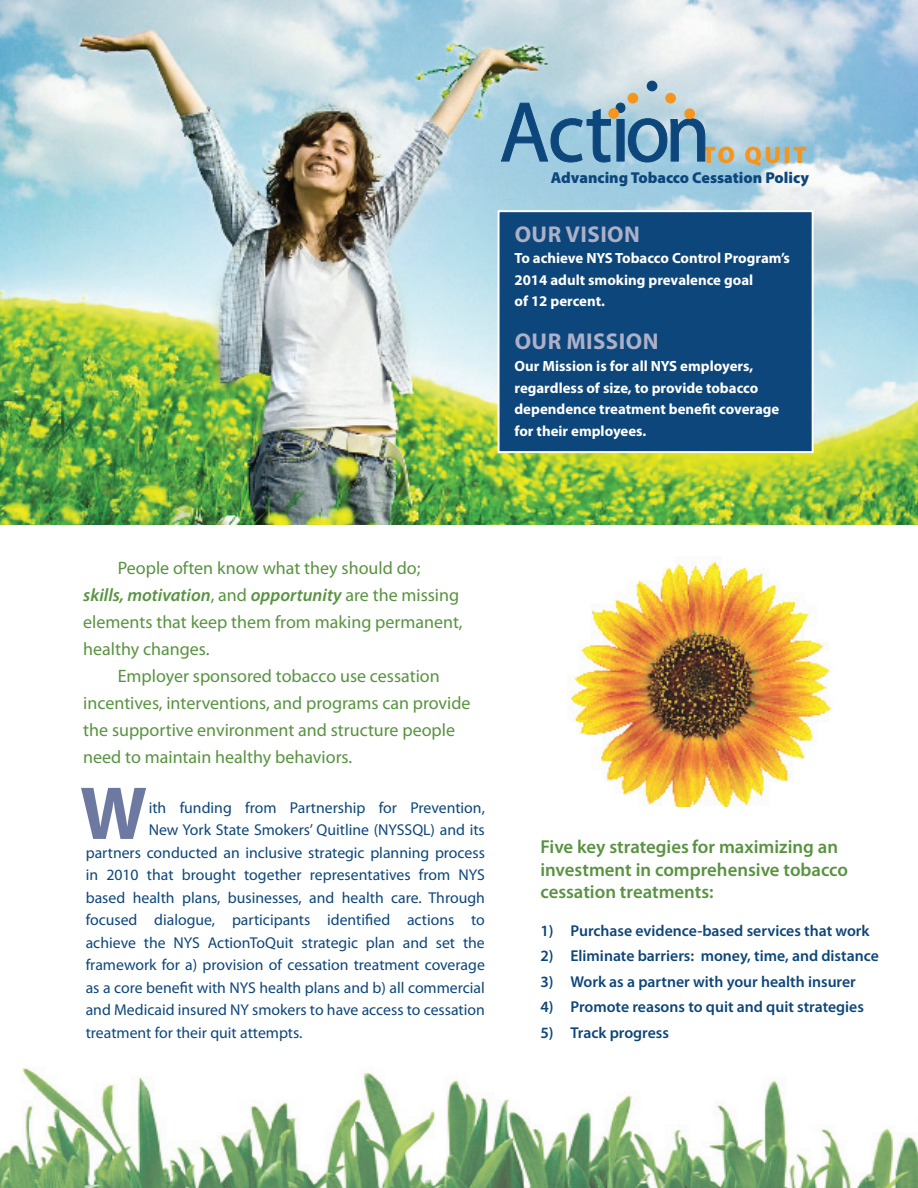
<style>
.page{position:relative;width:918px;height:1188px;background:#fff}
.page>*{position:absolute;margin:0;border:0;box-sizing:border-box;transform-origin:0 0}
.t1{font:85.95px "Myriad Pro";letter-spacing:-.02em;color:#0d467a;scale:.95 1}
.t2{font:700 75.75px "Myriad Pro";color:#6d79a0}
.t3{font:900 24px "Myriad Pro";letter-spacing:.1em;color:#f4951e}
.t4{font:700 22.95px "Myriad Pro";letter-spacing:.02em;color:#acb0c8}
.t5{font:600 18.75px "Myriad Pro";color:#589340}
.t6{font:18px/27px "Myriad Pro";color:#589340}
.t7{font:15.75px "Myriad Pro";color:#0d467a}
.t8{font:600 15.75px "Myriad Pro";color:#0d467a}
.t9{font:900 15.75px "Myriad Pro";color:#0d467a}
.t10{font:700 14.85px "Myriad Pro";color:#fff}
.s1{font-weight:600;font-style:italic}
</style>
<div class="page">
<img style="left:0;top:1068px;width:918px;height:120px">
<img style="left:0;top:0;width:918px;height:524px">
<svg style="left:501px;top:102px;width:204px;height:61px;background:#99c2d6"></svg>
<div style="left:608px;top:108px;width:11px;height:11px;background:#f4951e;border-radius:50%"></div>
<div style="left:628px;top:93px;width:10px;height:11px;background:#f4951e;border-radius:50%"></div>
<div style="left:665px;top:93px;width:11px;height:11px;background:#f4951e;border-radius:50%"></div>
<div style="left:684px;top:108px;width:11px;height:11px;background:#f4951e;border-radius:50%"></div>
<div style="left:647px;top:81px;width:10px;height:10px;background:#0d467a;border-radius:50%"></div>
<div style="left:498px;top:210px;width:316px;height:243px;background:#0d467a;border:2px solid #fff"></div>
<img style="left:567px;top:557px;width:265px;height:250px">
<p class="t1" style="left:500px;top:79px;width:224px">Action</p>
<p class="t3" style="left:702px;top:138px;width:106px">TO QUIT</p>
<p class="t9" style="left:551px;top:168px;width:260px">Advancing Tobacco Cessation Policy</p>
<p class="t4" style="left:515px;top:219px;width:127px">OUR VISION</p>
<p class="t10" style="left:514px;top:249px;width:277px">To achieve NYS Tobacco Control Program’s</p>
<p class="t10" style="left:514px;top:270px;width:240px">2014 adult smoking prevalence goal</p>
<p class="t10" style="left:514px;top:292px;width:92px">of 12 percent.</p>
<p class="t4" style="left:515px;top:327px;width:145px">OUR MISSION</p>
<p class="t10" style="left:514px;top:356px;width:240px">Our Mission is for all NYS employers,</p>
<p class="t10" style="left:514px;top:378px;width:245px">regardless of size, to provide tobacco</p>
<p class="t10" style="left:514px;top:399px;width:266px">dependence treatment benefit coverage</p>
<p class="t10" style="left:514px;top:421px;width:133px">for their employees.</p>
<p class="t6" style="left:118px;top:554px;width:304px">People often know what they should do;</p>
<p class="t6" style="left:83px;top:581px;width:381px"><span class="s1">skills, motivation</span>, and <span class="s1">opportunity</span> are the missing elements that keep them from making permanent, healthy changes.</p>
<p class="t6" style="left:118px;top:662px;width:324px">Employer sponsored tobacco use cessation</p>
<p class="t6" style="left:83px;top:689px;width:389px">incentives, interventions, and programs can provide the supportive environment and structure people need to maintain healthy behaviors.</p>
<p class="t7" style="left:149px;top:798px;width:338px">ith funding from Partnership for Prevention,</p>
<p class="t7" style="left:149px;top:820px;width:338px">New York State Smokers’ Quitline (NYSSQL) and its</p>
<p class="t7" style="left:86px;top:843px;width:401px">partners conducted an inclusive strategic planning process</p>
<p class="t7" style="left:86px;top:865px;width:401px">in 2010 that brought together representatives from NYS</p>
<p class="t7" style="left:86px;top:888px;width:401px">based health plans, businesses, and health care. Through</p>
<p class="t7" style="left:86px;top:910px;width:401px">focused dialogue, participants identified actions to</p>
<p class="t7" style="left:86px;top:933px;width:401px">achieve the NYS ActionToQuit strategic plan and set the</p>
<p class="t7" style="left:86px;top:955px;width:401px">framework for a) provision of cessation treatment coverage</p>
<p class="t7" style="left:86px;top:978px;width:401px">as a core benefit with NYS health plans and b) all commercial</p>
<p class="t7" style="left:86px;top:1000px;width:401px">and Medicaid insured NY smokers to have access to cessation</p>
<p class="t7" style="left:86px;top:1023px;width:218px">treatment for their quit attempts.</p>
<p class="t2" style="left:80px;top:764px;width:69px">W</p>
<p class="t5" style="left:540px;top:835px;width:299px">Five key strategies for maximizing an</p>
<p class="t5" style="left:540px;top:858px;width:309px">investment in comprehensive tobacco</p>
<p class="t5" style="left:540px;top:880px;width:175px">cessation treatments:</p>
<p class="t8" style="left:540px;top:921px;width:331px">1) Purchase evidence-based services that work</p>
<p class="t8" style="left:540px;top:946px;width:340px">2) Eliminate barriers: money, time, and distance</p>
<p class="t8" style="left:540px;top:972px;width:317px">3) Work as a partner with your health insurer</p>
<p class="t8" style="left:540px;top:997px;width:325px">4) Promote reasons to quit and quit strategies</p>
<p class="t8" style="left:540px;top:1023px;width:130px">5) Track progress</p>
</div>
